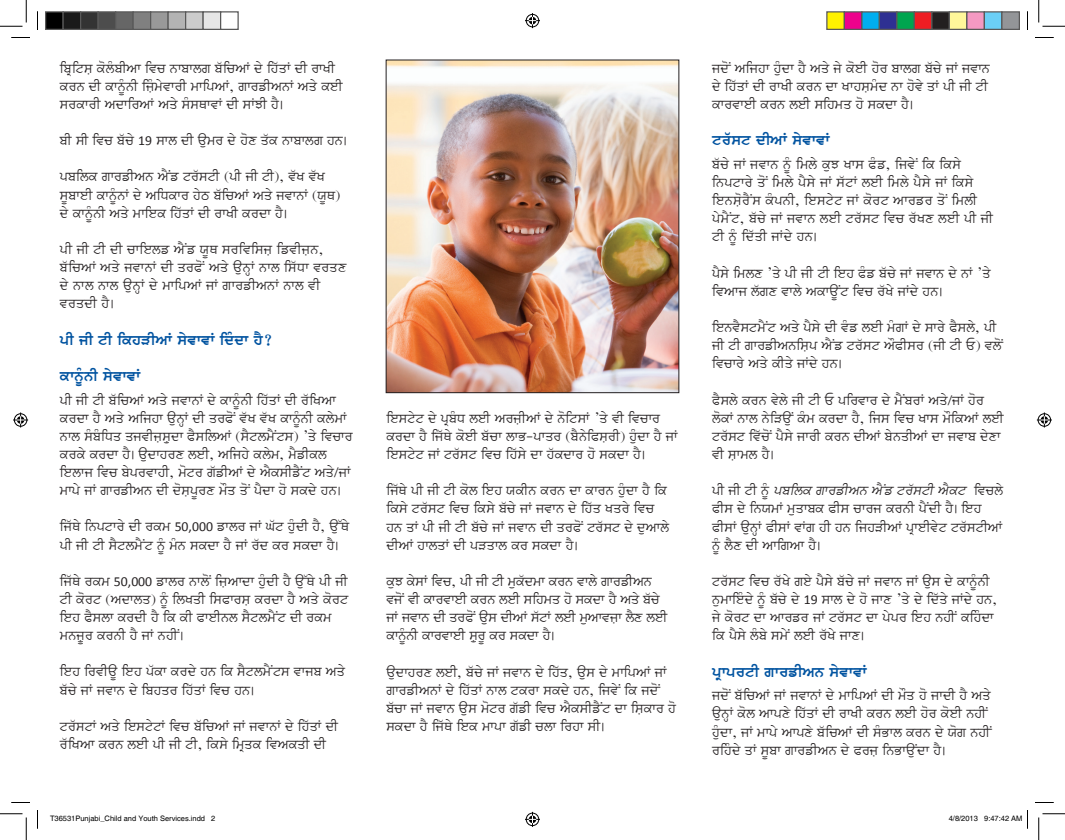
<style>
.page{position:relative;width:1065px;height:840px;background:#fff}
.page>*{position:absolute;margin:0;border:0;box-sizing:border-box;transform-origin:0 0}
.t1{font:700 15px "Samtol";color:#0153a0}
.t2{font:13.75px/18.1px "Samtol";color:#231f20}
.t3{font:7.5px "Helvetica";color:#000}
.s1{font-family:"Calibri"}
.s2{font-style:italic}
</style>
<div class="page">
<img style="left:388px;top:62px;width:289px;height:329px">
<div style="left:386px;top:60px;width:293px;height:333px;border:1px solid #231f20"></div>
<svg style="left:11px;top:37px;width:19px;height:1px"></svg>
<svg style="left:1035px;top:37px;width:19px;height:1px"></svg>
<svg style="left:11px;top:802px;width:19px;height:1px"></svg>
<svg style="left:1035px;top:802px;width:19px;height:1px"></svg>
<svg style="left:37px;top:11px;width:1px;height:19px"></svg>
<svg style="left:37px;top:810px;width:1px;height:19px"></svg>
<svg style="left:1027px;top:11px;width:1px;height:19px"></svg>
<svg style="left:0;top:0;width:27px;height:27px"></svg>
<svg style="left:0;top:814px;width:27px;height:26px"></svg>
<svg style="left:1039px;top:0;width:26px;height:27px"></svg>
<svg style="left:1039px;top:814px;width:26px;height:26px"></svg>
<svg style="left:525px;top:13px;width:15px;height:15px"></svg>
<svg style="left:525px;top:812px;width:15px;height:15px"></svg>
<svg style="left:13px;top:412px;width:15px;height:16px"></svg>
<svg style="left:1037px;top:412px;width:15px;height:16px"></svg>
<div style="left:46px;top:12px;width:17px;height:17px;background:#000"></div>
<div style="left:45px;top:11px;width:19px;height:19px;border:1px solid #595959"></div>
<div style="left:63px;top:12px;width:18px;height:17px;background:#1a1a1a"></div>
<div style="left:62px;top:11px;width:19px;height:19px;border:1px solid #595959"></div>
<div style="left:81px;top:12px;width:17px;height:17px;background:#333"></div>
<div style="left:80px;top:11px;width:19px;height:19px;border:1px solid #595959"></div>
<div style="left:98px;top:12px;width:18px;height:17px;background:#4d4d4d"></div>
<div style="left:98px;top:11px;width:18px;height:19px;border:1px solid #595959"></div>
<div style="left:116px;top:12px;width:17px;height:17px;background:#666"></div>
<div style="left:115px;top:11px;width:19px;height:19px;border:1px solid #595959"></div>
<div style="left:133px;top:12px;width:18px;height:17px;background:#808080"></div>
<div style="left:132px;top:11px;width:19px;height:19px;border:1px solid #595959"></div>
<div style="left:151px;top:12px;width:17px;height:17px;background:#999"></div>
<div style="left:150px;top:11px;width:19px;height:19px;border:1px solid #595959"></div>
<div style="left:168px;top:12px;width:18px;height:17px;background:#b3b3b3"></div>
<div style="left:168px;top:11px;width:18px;height:19px;border:1px solid #595959"></div>
<div style="left:186px;top:12px;width:17px;height:17px;background:#ccc"></div>
<div style="left:185px;top:11px;width:19px;height:19px;border:1px solid #595959"></div>
<div style="left:203px;top:12px;width:18px;height:17px;background:#e6e6e6"></div>
<div style="left:202px;top:11px;width:19px;height:19px;border:1px solid #595959"></div>
<div style="left:220px;top:11px;width:19px;height:19px;border:1px solid #595959"></div>
<div style="left:827px;top:12px;width:17px;height:17px;background:#fff101"></div>
<div style="left:826px;top:11px;width:19px;height:19px;border:1px solid #595959"></div>
<div style="left:844px;top:12px;width:18px;height:17px;background:#ed028c"></div>
<div style="left:844px;top:11px;width:18px;height:19px;border:1px solid #595959"></div>
<div style="left:862px;top:12px;width:17px;height:17px;background:#00aeef"></div>
<div style="left:861px;top:11px;width:19px;height:19px;border:1px solid #595959"></div>
<div style="left:879px;top:12px;width:18px;height:17px;background:#2e3092"></div>
<div style="left:879px;top:11px;width:19px;height:19px;border:1px solid #595959"></div>
<div style="left:897px;top:12px;width:17px;height:17px;background:#00a54f"></div>
<div style="left:896px;top:11px;width:19px;height:19px;border:1px solid #595959"></div>
<div style="left:914px;top:12px;width:18px;height:17px;background:#ee1d23"></div>
<div style="left:914px;top:11px;width:18px;height:19px;border:1px solid #595959"></div>
<div style="left:932px;top:12px;width:17px;height:17px;background:#231f20"></div>
<div style="left:931px;top:11px;width:19px;height:19px;border:1px solid #595959"></div>
<div style="left:949px;top:12px;width:18px;height:17px;background:#fff79a"></div>
<div style="left:949px;top:11px;width:19px;height:19px;border:1px solid #595959"></div>
<div style="left:967px;top:12px;width:17px;height:17px;background:#f499c2"></div>
<div style="left:966px;top:11px;width:19px;height:19px;border:1px solid #595959"></div>
<div style="left:984px;top:12px;width:18px;height:17px;background:#6bcff6"></div>
<div style="left:984px;top:11px;width:18px;height:19px;border:1px solid #595959"></div>
<div style="left:1002px;top:12px;width:17px;height:17px;background:#939598"></div>
<div style="left:1001px;top:11px;width:19px;height:19px;border:1px solid #595959"></div>
<svg style="left:1027px;top:810px;width:1px;height:19px"></svg>
<p class="t2" style="left:60px;top:60px;width:284px">IBRITSL KOLMBIAF IVC NFBFLG BWICAF DY IHWQF DI RFKI<br>KRN DI KFNUMNI IJLMMYVFRI MFIPAF, GFRZIANF AQY KEI<br>SRKFRI ADFIRAF AQY SMSQFVF DI SFJI HY[</p>
<p class="t2" style="left:60px;top:132px;width:288px">BI SI IVC BWCY <span class="s1">19</span> SFL DI AUMR DY HOX QWK NFBFLG HN[</p>
<p class="t2" style="left:60px;top:168px;width:282px">PBILK GFRZIAN AYNZ TRWSTI (PI JI TI), VWK VWK<br>SUBFEI KFNUMNF DY AIDKFR HYT BWICAF AQY JVFNF (XUQ)<br>DY KFNUMNI AQY MFIEK IHWQF DI RFKI KRDF HY[</p>
<p class="t2" style="left:60px;top:241px;width:288px">PI JI TI DI CFIELZ AYNZ XUQ SRIVISJL IZVIJLN, BWICAF AQY JVFNF DI QRPON AQY AUNHF NFL ISWDF VRQX DY NFL NFL AUNHF DY MFIPAF JF GFRZIANF NFL VI VRQDI HY[</p>
<p class="t1" style="left:60px;top:331px;width:214px">PI JI TI IKHVIAF SYVFVF IDMDF HY?</p>
<p class="t1" style="left:60px;top:367px;width:82px">KFNUMNI SYVFVF</p>
<p class="t2" style="left:60px;top:392px;width:294px">PI JI TI BWICAF AQY JVFNF DY KFNUMNI IHWQF DI RWIKAF KRDF HYAQY AIJHF AUNHF DI QRPON VWK VWK KFNUMNI KLYMF NFL SMBMIDQ QJVIJLSULDF PYSILAF (SYTLMYNTS) `QY IVCFR KRKY KRDF HY[ AUDFHRX LEI, AIJHY KLYM, MYZIKL IELFJ IVC BYPRVFHI, MOTR GWZIAF DY AYKSIZYNT AQY/JF MFPY JF GFRZIAN DI DOSLPURX MOQ QON PYDF HO SKDY HN[</p>
<p class="t2" style="left:60px;top:518px;width:291px">IJWQY INPTFRY DI RKM <span class="s1">50,000</span> ZFLR JF GWT HUMDI HY, AUWQY<br>PI JI TI SYTLMYNT NUM MMN SKDF HYJF RWD KR SKDF HY[</p>
<p class="t2" style="left:60px;top:573px;width:290px">IJWQY RKM <span class="s1">50,000</span> ZFLR NFLON IJLAFDF HUMDI HYAUWQY PI JI TI KORT (ADFLQ) NUM ILKQI ISPFRSL KRDF HYAQY KORT IEH PYSLF KRDI HYIK KI PFEINL SYTLMYNT DI RKM MNJLUR KRNI HYJF NHIN[</p>
<p class="t2" style="left:60px;top:663px;width:287px">IEH IRVIAU IEH PWKF KRDY HN IK SYTLMYNTS VFJB AQY<br>BWCY JF JVFN DY IBHQR IHWQF IVC HN[</p>
<p class="t2" style="left:60px;top:718px;width:280px">TRWSTF AQY IESTYTF IVC BWICAF JF JVFNF DY IHWQF DI<br>RWIKAF KRN LEI PI JI TI, IKSY IMRQK IVAKQI DI</p>
<p class="t2" style="left:386px;top:410px;width:293px">IESTYT DY PRBMD LEI ARJLIAF DY NOITSF `QY VI IVCFR<br>KRDF HYIJWQY KOEI BWCF LFB-PFQR (BYNYIPSLRI) HUMDF HYJF<br>IESTYT JF TRWST IVC IHWSY DF HWKDFR HO SKDF HY[</p>
<p class="t2" style="left:386px;top:482px;width:284px">IJWQY PI JI TI KOL IEH XKIN KRN DF KFRN HUMDF HYIK IKSY TRWST IVC IKSY BWCY JF JVFN DY IHWQ KQRY IVC HN QF PI JI TI BWCY JF JVFN DI QRPON TRWST DY DUAFLY DIAF HFLQF DI PVQFL KR SKDF HY[</p>
<p class="t2" style="left:386px;top:573px;width:282px">KUJ KYSF IVC, PI JI TI MUKWDMF KRN VFLY GFRZIAN VJON VI KFRVFEI KRN LEI SIHMQ HO SKDF HYAQY BWCY JF JVFN DI QRPON AUS DIAF SWTF LEI MUAFVJLF LYX LEI KFNUMNI KFRVFEI SLURU KR SKDF HY[</p>
<p class="t2" style="left:386px;top:664px;width:291px">AUDFHRX LEI, BWCY JF JVFN DY IHWQ, AUS DY MFIPAF JF GFRZIANF DY IHWQF NFL TKRF SKDY HN, IJVYN IK JDON BWCF JF JVFN AUS MOTR GWZI IVC AYKSIZYNT DF ISLKFR HO SKDF HYIJWQY IEK MFPF GWZI CLF IRHF SI[</p>
<p class="t2" style="left:712px;top:60px;width:279px">JDON AIJHF HUMDF HYAQY JY KOEI HOR BFLG BWCY JF JVFN<br>DY IHWQF DI RFKI KRN DF KFHSLMMD NF HOVY QF PI JI TI<br>KFRVFEI KRN LEI SIHMQ HO SKDF HY[</p>
<p class="t1" style="left:712px;top:131px;width:119px">TRWST DIAF SYVFVF</p>
<p class="t2" style="left:712px;top:156px;width:282px">BWCY JF JVFN NUM IMLY KUJ KFS PMZ, IJVYN IK IKSY INPTFRY QON IMLY PYSY JF SWTF LEI IMLY PYSY JF IKSY IENSLORYNS KMPNI, IESTYT JF KORT AFRZR QON IMLI PYMYNT, BWCY JF JVFN LEI TRWST IVC RWKX LEI PI JI TI NUM IDWQI JFDY HN[</p>
<p class="t2" style="left:712px;top:265px;width:280px">PYSY IMLX `QY PI JI TI IEH PMZ BWCY JF JVFN DY NF `QY<br>IVAFJ LWGX VFLY AKFAUNT IVC RWKY JFDY HN[</p>
<p class="t2" style="left:712px;top:319px;width:293px">IENVYSTMYNT AQY PYSY DI VMZ LEI MMGF DY SFRY PYSLY, PI<br>JI TI GFRZIANISLP AYNZ TRWST AOPISR (JI TI E) VLON<br>IVCFRY AQY KIQY JFDY HN[</p>
<p class="t2" style="left:712px;top:392px;width:293px">PYSLY KRN VYLY JI TI E PIRVFR DY MYNBRF AQY/JF HOR LOKF NFL NYIVAUN KMM KRDF HY, IJS IVC KFS MOIKAF LEI TRWST IVWCON PYSY JFRI KRN DIAF BYNQIAF DF JVFB DYXF VI SLFML HY[</p>
<p class="t2" style="left:712px;top:482px;width:293px">PI JI TI NUM <span class="s2">PBILK GFRZIAN AYNZ TRW STI AYKT</span> IV C LY PIS DY INXMF MUQFBK PIS CFRJ KRNI PYNDI HY[ IEH PISF AUNHF PISF VFG HI HN IJHVIAF PRFEIVYT TRWSTIAF NUM LYX DI AFIGAF HY[</p>
<p class="t2" style="left:712px;top:573px;width:286px">TRWST IVC RWKY GEY PYSY BWCY JF JVFN JF AUS DY KFNUMNI NUMFIEMDY NUM BWCY DY <span class="s1">19</span> SFL DY HO JFX `QY DY IDWQY JFDY HN, JY KORT DF AFRZR JF TRWST DF PYPR IEH NHIN KIHMDF IK PYSY LMBY SMYN LEI RWKY JFX[</p>
<p class="t1" style="left:712px;top:663px;width:156px">PRFPRTI GFRZIAN SYVFVF</p>
<p class="t2" style="left:712px;top:687px;width:281px">JDON BWICAF JF JVFNF DY MFIPAF DI MOQ HO JFDI HYAQY AUNHF KOL AFPXY IHWQF DI RFKI KRN LEI HOR KOEI NHIN HUMDF, JF MFPY AFPXY BWICAF DI SMBFL KRN DY XOG NHIN RIHMDY QF SUBF GFRZIAN DY PRJL INBFAUNDF HY[</p>
<p class="t3" style="left:50px;top:814px;width:167px">T36531Punjabi_Child and Youth Services.indd 2</p>
<p class="t3" style="left:949px;top:814px;width:75px">4/8/2013 9:47:42 AM</p>
</div>
